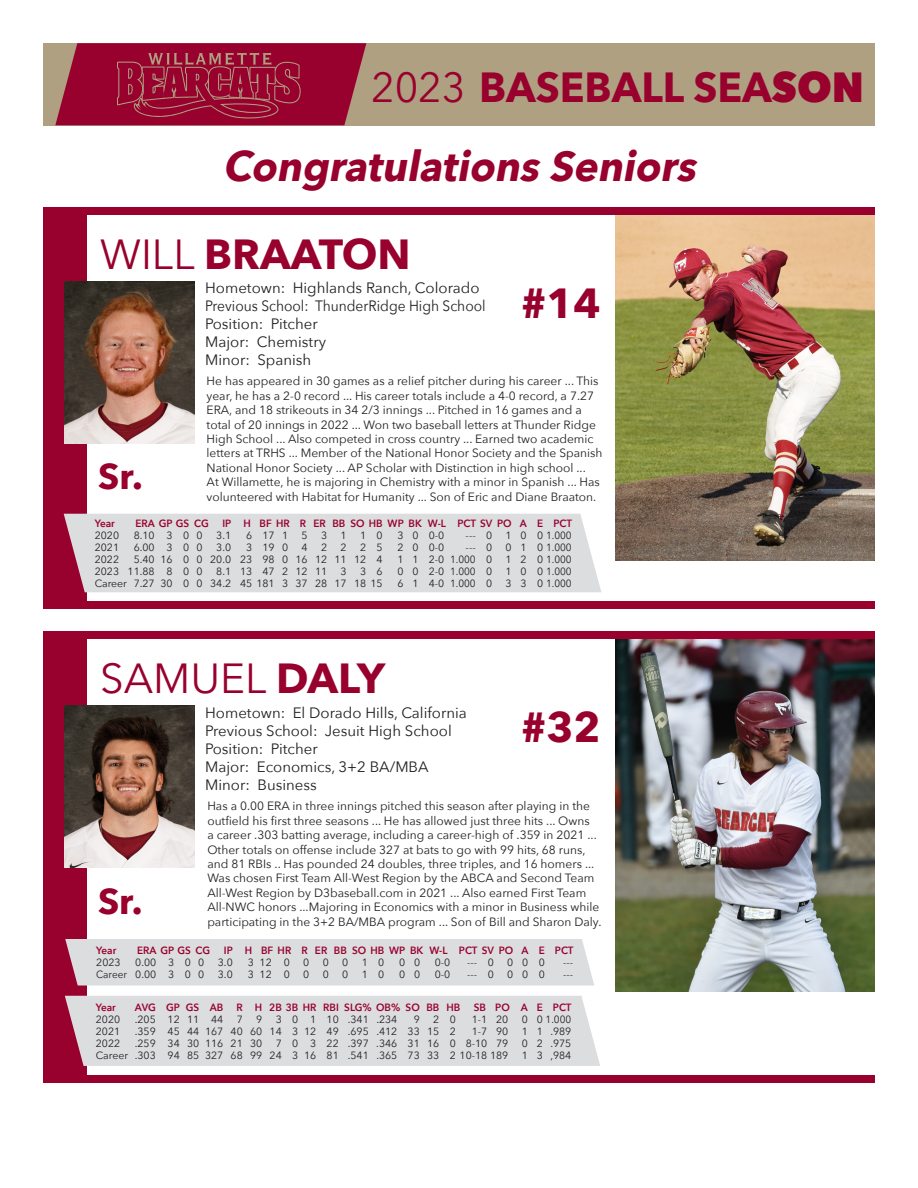
<style>
.page{position:relative;width:918px;height:1188px;background:#fff}
.page>*{position:absolute;margin:0;border:0;box-sizing:border-box;transform-origin:0 0}
.Player__Name{font:700 42px "Avenir Next";color:#98012d}
.t1{font:italic 700 42px "Avenir Next";color:#98012d}
.Player__Name-2{font:42px "Avenir Next";color:#98012d}
.t2{font:700 36px "Avenir Next";color:#98012d}
.Player__hometown{font:15px/18px "Avenir Next";color:#231f20}
.Player__Details{font:15px/18px "Avenir Next";color:#231f20}
.Player__hometown-2{font:15px/18px "Avenir Next";color:#231f20;scale:.92 1}
.t3{font:12px/14.4px "Avenir Next";color:#231f20}
.t4{font:10.5px "Avenir Next";color:#231f20}
.t5{font:600 10.5px "Avenir Next";color:#98012d;scale:.95 1}
.t6{font:10.5px "Avenir Next";color:#231f20;scale:.95 1}
.s1{font-weight:400}
.s2{font-weight:800}
.s3{font-weight:700}
</style>
<div class="page">
<div style="left:43px;top:43px;width:832px;height:82px;background:#aea081"></div>
<svg style="left:55px;top:43px;width:311px;height:82px;background:#9b1939"></svg>
<div style="left:43px;top:210px;width:43px;height:395px;background:#98012d"></div>
<img style="left:616px;top:215px;width:259px;height:346px">
<div style="left:43px;top:601px;width:832px;height:8px;background:#98012d"></div>
<img style="left:65px;top:281px;width:129px;height:162px">
<div style="left:64px;top:514px;width:537px;height:78px;background:#dcdddf"></div>
<div style="left:43px;top:635px;width:43px;height:444px;background:#98012d"></div>
<img style="left:616px;top:639px;width:259px;height:353px">
<div style="left:43px;top:1075px;width:832px;height:8px;background:#98012d"></div>
<img style="left:65px;top:706px;width:129px;height:162px">
<div style="left:43px;top:207px;width:832px;height:8px;background:#98012d"></div>
<div style="left:43px;top:632px;width:832px;height:7px;background:#98012d"></div>
<div style="left:65px;top:939px;width:529px;height:47px;background:#dcdddf"></div>
<div style="left:65px;top:996px;width:535px;height:70px;background:#dcdddf"></div>
<p class="Player__Name" style="left:371px;top:51px;width:495px"><span class="s1">2023</span> BASEBALL SEA<span class="s2">SON</span></p>
<p class="t1" style="left:223px;top:130px;width:487px">CongratulationsSeniors</p>
<p class="Player__Name" style="left:100px;top:218px;width:312px"><span class="s1">WILL</span> BRAATON</p>
<p class="Player__hometown" style="left:205px;top:279px;width:276px">Hometown: Highlands Ranch, Colorado</p>
<p class="Player__hometown-2" style="left:205px;top:297px;width:306px">Previous School: ThunderRidge High School<br>Position: Pitcher</p>
<p class="Player__Details" style="left:205px;top:333px;width:122px">Major: Chemistry<br>Minor: Spanish</p>
<p class="Player__Name" style="left:521px;top:267px;width:81px">#14</p>
<p class="t2" style="left:98px;top:445px;width:46px">Sr.</p>
<p class="t3" style="left:207px;top:374px;width:397px">He has appeared in 30 games as a relief pitcher during his career ... This year, he has a 2-0 record ... His career totals include a 4-0 record, a 7.27<br>ERA, and 18 strikeouts in 34 2/3 innings ... Pitched in 16 games and a total of 20 innings in 2022 ... Won two baseball letters at Thunder Ridge High School ... Also competed in cross country ... Earned two academic letters at TRHS ... Member of the National Honor Society and the Spanish National Honor Society ... AP Scholar with Distinction in high school ...<br>At Willamette, he is majoring in Chemistry with a minor in Spanish ... Has volunteered with Habitat for Humanity ... Son of Eric and Diane Braaton.</p>
<p class="t5" style="left:95px;top:514px;width:23px">Year</p>
<p class="t5" style="left:136px;top:514px;width:79px">ERA GP GS CG</p>
<p class="t5" style="left:222px;top:514px;width:370px">IP H BF HR R ER BB SO HB WP BK W-L PCT SV PO A E PCT</p>
<p class="t4" style="left:95px;top:526px;width:26px">2020</p>
<p class="t4" style="left:134px;top:526px;width:70px">8.10 3 0 0</p>
<p class="t4" style="left:216px;top:526px;width:16px">3.1</p>
<p class="t4" style="left:246px;top:526px;width:44px">6 171</p>
<p class="t4" style="left:302px;top:526px;width:8px">5</p>
<p class="t4" style="left:321px;top:526px;width:8px">3</p>
<p class="t4" style="left:341px;top:526px;width:8px">1</p>
<p class="t4" style="left:360px;top:526px;width:24px">1 0</p>
<p class="t4" style="left:398px;top:526px;width:48px">3 0 0-0</p>
<p class="t4" style="left:466px;top:526px;width:28px">--- 0</p>
<p class="t4" style="left:506px;top:526px;width:68px">1 0 0 1.000</p>
<p class="t4" style="left:95px;top:538px;width:26px">2021</p>
<p class="t4" style="left:134px;top:538px;width:70px">6.00 3 0 0</p>
<p class="t4" style="left:216px;top:538px;width:16px">3.0</p>
<p class="t4" style="left:246px;top:538px;width:44px">3 190</p>
<p class="t4" style="left:302px;top:538px;width:8px">4</p>
<p class="t4" style="left:321px;top:538px;width:8px">2</p>
<p class="t4" style="left:341px;top:538px;width:8px">2</p>
<p class="t4" style="left:360px;top:538px;width:24px">2 5</p>
<p class="t4" style="left:398px;top:538px;width:48px">2 0 0-0</p>
<p class="t4" style="left:466px;top:538px;width:28px">--- 0</p>
<p class="t4" style="left:506px;top:538px;width:68px">0 1 0 1.000</p>
<p class="t4" style="left:95px;top:550px;width:26px">2022</p>
<p class="t4" style="left:134px;top:550px;width:250px">5.40 16 0 0 20.0 23 98 0 16 12 11 12 4</p>
<p class="t4" style="left:398px;top:550px;width:96px">1 1 2-0 1.000 0</p>
<p class="t4" style="left:506px;top:550px;width:68px">1 2 0 1.000</p>
<p class="t4" style="left:95px;top:562px;width:109px">2023 11.88 8 0 0</p>
<p class="t4" style="left:216px;top:562px;width:112px">8.1 13 47 2 12 11</p>
<p class="t4" style="left:341px;top:562px;width:8px">3</p>
<p class="t4" style="left:360px;top:562px;width:24px">3 6</p>
<p class="t4" style="left:398px;top:562px;width:96px">0 0 2-0 1.000 0</p>
<p class="t4" style="left:506px;top:562px;width:68px">1 0 0 1.000</p>
<p class="t4" style="left:95px;top:574px;width:289px">Career 7.27 30 0 0 34.2 45 181 3 37 28 17 18 15</p>
<p class="t4" style="left:398px;top:574px;width:96px">6 1 4-0 1.000 0</p>
<p class="t4" style="left:506px;top:574px;width:68px">3 3 0 1.000</p>
<p class="Player__Name-2" style="left:100px;top:643px;width:286px">SAMUEL <span class="s3">DALY</span></p>
<p class="Player__hometown" style="left:205px;top:703px;width:263px">Hometown: El Dorado Hills, California<br>Previous School: Jesuit High School</p>
<p class="Player__Details" style="left:205px;top:739px;width:114px">Position: Pitcher</p>
<p class="Player__Details" style="left:205px;top:757px;width:225px">Major: Economics, 3+2 BA/MBA<br>Minor: Business</p>
<p class="Player__Name" style="left:521px;top:691px;width:81px">#32</p>
<p class="t2" style="left:98px;top:870px;width:46px">Sr.</p>
<p class="t3" style="left:207px;top:799px;width:396px">Has a 0.00 ERA in three innings pitched this season after playing in the outfield his first three seasons ... He has allowed just three hits ... Owns<br>a career .303 batting average, including a career-high of .359 in 2021 ...<br>Other totals on offense include 327 at bats to go with 99 hits, 68 runs, and 81 RBIs .. Has pounded 24 doubles, three triples, and 16 homers ...<br>Was chosen First Team All-West Region by the ABCA and Second Team All-West Region by D3baseball.com in 2021 ... Also earned First Team All-NWC honors ...Majoring in Economics with a minor in Business while participating in the 3+2 BA/MBA program ... Son of Bill and Sharon Daly.</p>
<p class="t5" style="left:96px;top:941px;width:23px">Year</p>
<p class="t5" style="left:137px;top:941px;width:79px">ERA GP GS CG</p>
<p class="t5" style="left:224px;top:941px;width:370px">IP H BF HR R ER BB SO HB WP BK W-L PCT SV PO A E PCT</p>
<p class="t4" style="left:96px;top:953px;width:26px">2023</p>
<p class="t4" style="left:135px;top:953px;width:70px">0.00 3 0 0</p>
<p class="t4" style="left:218px;top:953px;width:16px">3.0</p>
<p class="t4" style="left:248px;top:953px;width:44px">312 0</p>
<p class="t4" style="left:303px;top:953px;width:8px">0</p>
<p class="t4" style="left:323px;top:953px;width:8px">0</p>
<p class="t4" style="left:342px;top:953px;width:8px">0</p>
<p class="t4" style="left:362px;top:953px;width:24px">1 0</p>
<p class="t4" style="left:399px;top:953px;width:23px">0 0</p>
<p class="t4" style="left:435px;top:953px;width:17px">0-0</p>
<p class="t4" style="left:467px;top:953px;width:28px">--- 0</p>
<p class="t4" style="left:507px;top:953px;width:39px">000</p>
<p class="t4" style="left:563px;top:953px;width:12px">---</p>
<p class="t6" style="left:96px;top:965px;width:115px">Career 0.00 3 0 0</p>
<p class="t4" style="left:218px;top:965px;width:16px">3.0</p>
<p class="t4" style="left:248px;top:965px;width:44px">312 0</p>
<p class="t4" style="left:303px;top:965px;width:8px">0</p>
<p class="t4" style="left:323px;top:965px;width:8px">0</p>
<p class="t4" style="left:342px;top:965px;width:8px">0</p>
<p class="t4" style="left:362px;top:965px;width:24px">1 0</p>
<p class="t4" style="left:399px;top:965px;width:23px">0 0</p>
<p class="t4" style="left:435px;top:965px;width:17px">0-0</p>
<p class="t4" style="left:467px;top:965px;width:28px">--- 0</p>
<p class="t4" style="left:507px;top:965px;width:39px">000</p>
<p class="t4" style="left:563px;top:965px;width:12px">---</p>
<p class="t5" style="left:96px;top:998px;width:23px">Year</p>
<p class="t5" style="left:135px;top:998px;width:94px">AVG GP GS AB</p>
<p class="t5" style="left:237px;top:998px;width:237px">R H 2B 3B HR RBI SLG% OB% SO BB HB</p>
<p class="t5" style="left:474px;top:998px;width:104px">SB PO A E PCT</p>
<p class="t4" style="left:96px;top:1011px;width:26px">2020</p>
<p class="t4" style="left:135px;top:1011px;width:90px">.205 12 11 44</p>
<p class="t4" style="left:237px;top:1011px;width:8px">7</p>
<p class="t4" style="left:256px;top:1011px;width:8px">9</p>
<p class="t4" style="left:276px;top:1011px;width:123px">3 0 1 10 .341 .234</p>
<p class="t4" style="left:414px;top:1011px;width:8px">9</p>
<p class="t4" style="left:433px;top:1011px;width:24px">2 0</p>
<p class="t4" style="left:472px;top:1011px;width:38px">1-1 20</p>
<p class="t4" style="left:522px;top:1011px;width:51px">0 0 1.000</p>
<p class="t4" style="left:96px;top:1023px;width:26px">2021</p>
<p class="t4" style="left:135px;top:1023px;width:323px">.359 45 44 167 40 60 14 3 12 49 .695 .412 33 15 2</p>
<p class="t4" style="left:472px;top:1023px;width:38px">1-7 90</p>
<p class="t4" style="left:522px;top:1023px;width:51px">1 1 .989</p>
<p class="t4" style="left:96px;top:1035px;width:26px">2022</p>
<p class="t4" style="left:135px;top:1035px;width:129px">.259 34 30 116 21 30</p>
<p class="t4" style="left:276px;top:1035px;width:234px">7 0 3 22 .397 .346 31 16 0 8-10 79</p>
<p class="t4" style="left:522px;top:1035px;width:51px">0 2 .975</p>
<p class="t4" style="left:96px;top:1047px;width:414px">Career .303 94 85 327 68 99 24 3 16 81 .541 .365 73 33 2 10-18 189</p>
<p class="t4" style="left:522px;top:1047px;width:51px">1 3 ,984</p>
</div>
